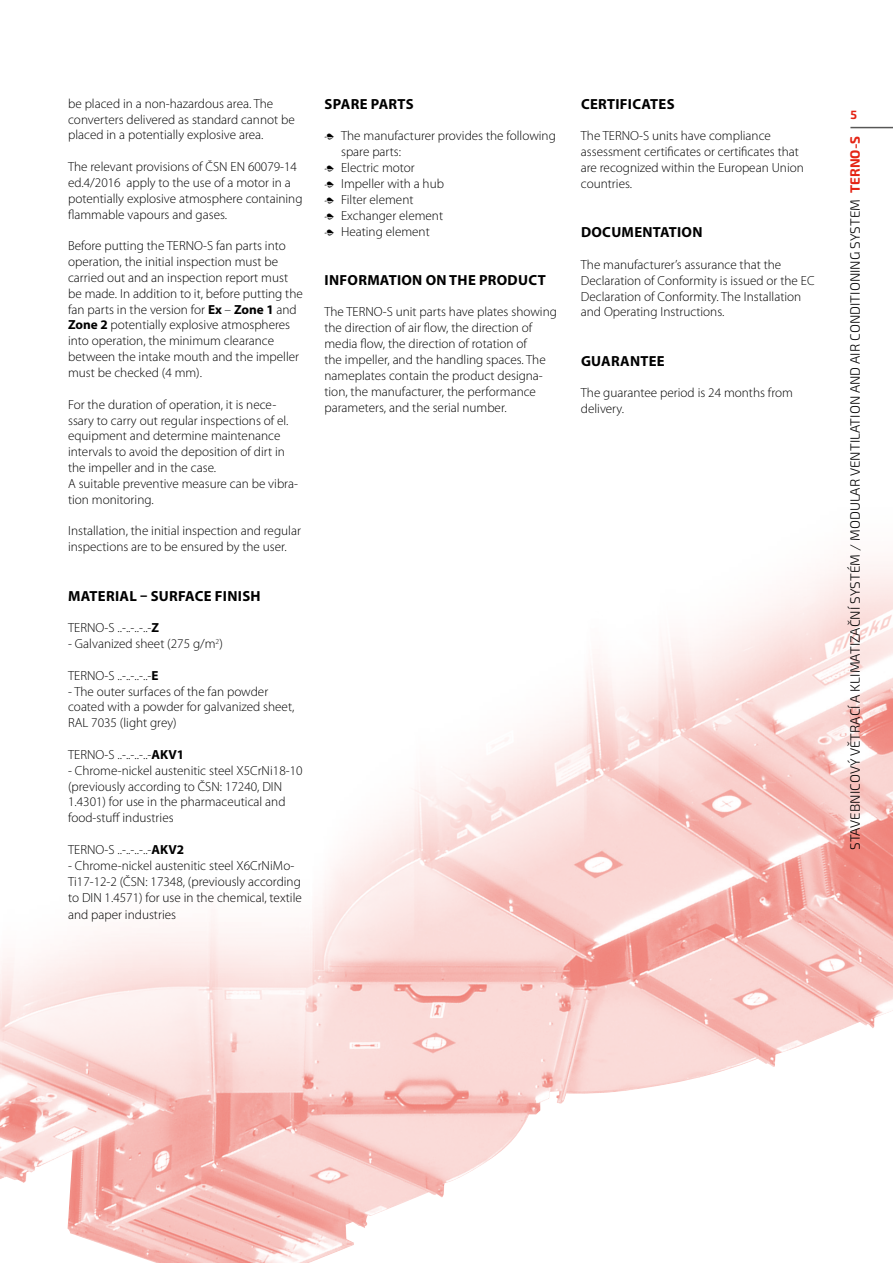
<style>
.page{position:relative;width:893px;height:1263px;background:#fff}
.page>*{position:absolute;margin:0;border:0;box-sizing:border-box;transform-origin:0 0}
.t1{font:700 14.7px "Myriad Pro";letter-spacing:.02em;color:#000}
.t2{font:300 13.5px "Exo 2";color:#000}
.t3{font:300 13.2px/15.9px "Myriad Pro";color:#000}
.t4{font:700 12px "Exo 2";color:#e42313}
.s1{font-weight:700}
.s2{font-family:"Minion Pro";font-weight:400}
.s3{font-weight:700;color:#e42313}
</style>
<div class="page">
<img style="left:0;top:563px;width:893px;height:700px">
<hr style="left:850px;top:127px;width:43px;height:1px;background:#575756">
<p class="t3" style="left:68px;top:95px;width:228px">be placed in a non-hazardous area. The converters delivered as standard cannot be placed in a potentially explosive area.</p>
<p class="t3" style="left:68px;top:159px;width:236px">The relevant provisions of ČSN EN 60079-14 ed.4/2016 apply to the use of a motor in a potentially explosive atmosphere containing flammable vapours and gases.</p>
<p class="t3" style="left:68px;top:238px;width:236px">Before putting the TERNO-S fan parts into operation, the initial inspection must be carried out and an inspection report must be made. In addition to it, before putting the fan parts in the version for <span class="s1">Ex</span> – <span class="s1">Zone 1</span> and <span class="s1">Zone 2</span> potentially explosive atmospheres into operation, the minimum clearance between the intake mouth and the impeller must be checked (4 mm).</p>
<p class="t3" style="left:68px;top:396px;width:232px">For the duration of operation, it is nece&shy;ssary to carry out regular inspections of el. equipment and determine maintenance intervals to avoid the deposition of dirt in the impeller and in the case.<br>A suitable preventive measure can be vibra&shy;tion monitoring.</p>
<p class="t3" style="left:68px;top:523px;width:234px">Installation, the initial inspection and regular inspections are to be ensured by the user.</p>
<p class="t1" style="left:68px;top:586px;width:194px">MATERIAL – SURFACE FINISH</p>
<p class="t3" style="left:68px;top:620px;width:93px">TERNO-S ..-..-..-..-<span class="s1">Z</span></p>
<p class="t3" style="left:68px;top:636px;width:156px">- Galvanized sheet (275 g/m<sup>2</sup>)</p>
<p class="t3" style="left:68px;top:667px;width:92px">TERNO-S ..-..-..-..-<span class="s1">E</span></p>
<p class="t3" style="left:68px;top:683px;width:228px">- The outer surfaces of the fan powder coated with a powder for galvanized sheet,<br>RAL 7035 (light grey)</p>
<p class="t3" style="left:68px;top:746px;width:117px">TERNO-S ..-..-..-..-<span class="s1">AKV1</span></p>
<p class="t3" style="left:68px;top:762px;width:236px">- Chrome-nickel austenitic steel X5CrNi18-10 (previously according to ČSN: 17240, DIN 1.4301) for use in the pharmaceutical and food-stuff industries</p>
<p class="t3" style="left:68px;top:841px;width:117px">TERNO-S ..-..-..-..-<span class="s1">AKV2</span></p>
<p class="t3" style="left:68px;top:857px;width:235px">- Chrome-nickel austenitic steel X6CrNiMo-<br>Ti17-12-2 (ČSN: 17348, (previously according to DIN 1.4571) for use in the chemical, textile</p>
<p class="t3" style="left:68px;top:907px;width:109px">and paper industries</p>
<p class="t1" style="left:325px;top:94px;width:91px">SPARE PARTS</p>
<p class="t3" style="left:341px;top:128px;width:216px;text-indent:-17px"><span class="s2">•</span> The manufacturer provides the following spare parts:</p>
<p class="t3" style="left:324px;top:160px;width:92px"><span class="s2">•</span> Electric motor</p>
<p class="t3" style="left:324px;top:176px;width:121px"><span class="s2">•</span> Impeller with a hub</p>
<p class="t3" style="left:324px;top:191px;width:91px"><span class="s2">•</span> Filter element</p>
<p class="t3" style="left:324px;top:207px;width:120px"><span class="s2">•</span> Exchanger element</p>
<p class="t3" style="left:324px;top:223px;width:107px"><span class="s2">•</span> Heating element</p>
<p class="t1" style="left:325px;top:270px;width:223px">INFORMATION ON THE PRODUCT</p>
<p class="t3" style="left:324px;top:304px;width:234px">The TERNO-S unit parts have plates showing the direction of air flow, the direction of media flow, the direction of rotation of<br>the impeller, and the handling spaces. The nameplates contain the product designa&shy;tion, the manufacturer, the performance parameters, and the serial number.</p>
<p class="t1" style="left:581px;top:94px;width:95px">CERTIFICATES</p>
<p class="t3" style="left:581px;top:128px;width:224px">The TERNO-S units have compliance assessment certificates or certificates that are recognized within the European Union countries.</p>
<p class="t1" style="left:581px;top:223px;width:123px">DOCUMENTATION</p>
<p class="t3" style="left:581px;top:256px;width:235px">The manufacturer’s assurance that the Declaration of Conformity is issued or the EC Declaration of Conformity. The Installation and Operating Instructions.</p>
<p class="t1" style="left:581px;top:351px;width:85px">GUARANTEE</p>
<p class="t3" style="left:581px;top:385px;width:214px">The guarantee period is 24 months from delivery.</p>
<p class="t4" style="left:850px;top:108px;width:8px">5</p>
<p class="t2" style="left:847px;top:850px;width:715px;rotate:-90deg">STAVEBNICOVÝ VĚTRACÍ A KLIMATIZAČNÍ SYSTÉM / MODULAR VENTILATION AND AIR CONDITIONING SYSTEM <span class="s3">TERNO-S</span></p>
</div>
